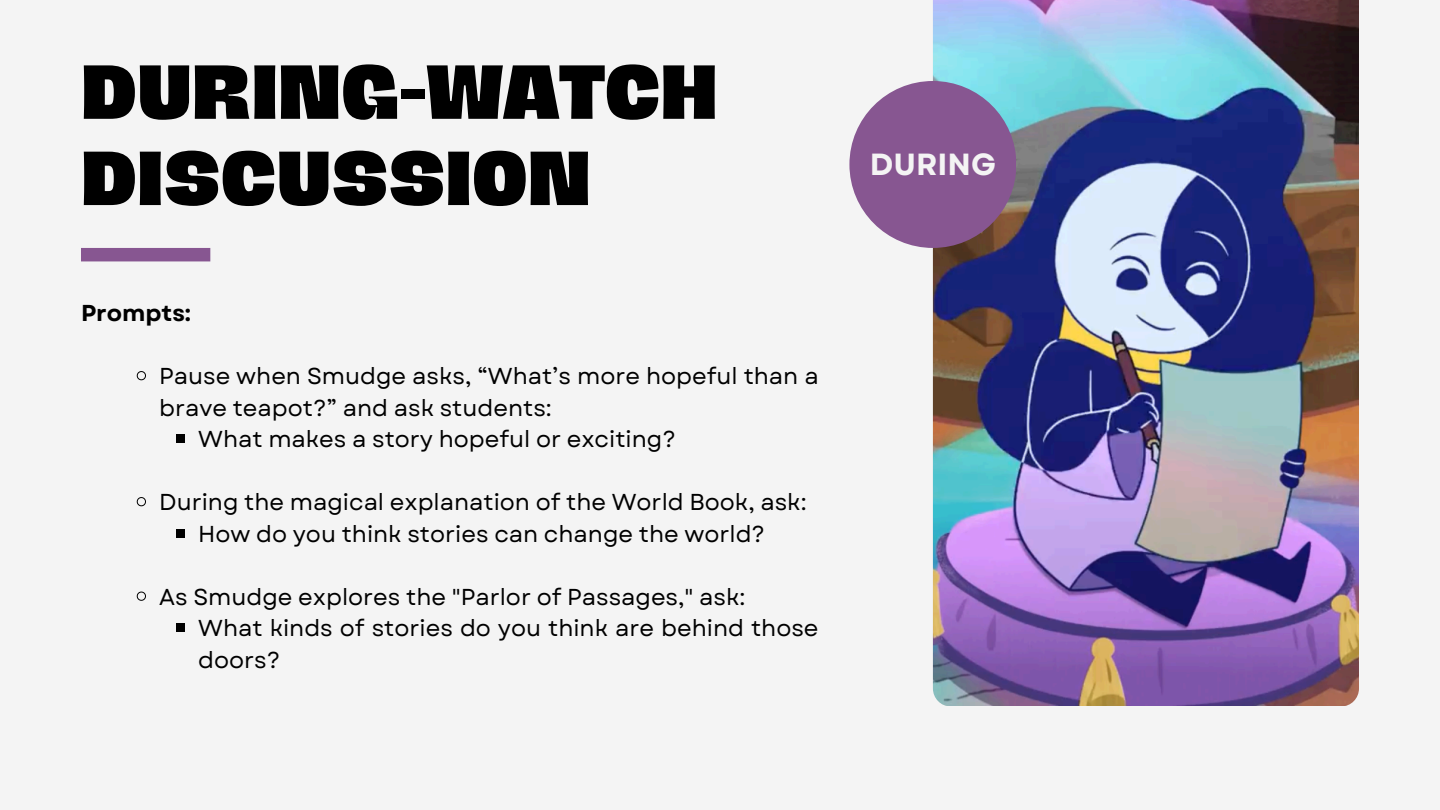
<style>
.page{position:relative;width:1440px;height:810px;background:#f4f4f4}
.page>*{position:absolute;margin:0;border:0;box-sizing:border-box;transform-origin:0 0}
.t1{font:800 70px/86.2px "Hagrid Text";color:#000}
.t2{font:700 30.5px "Garet";color:#f4f4f4}
.t3{font:23px/31.5px "Garet";color:#000}
.t4{font:700 23px "Garet";color:#000}
</style>
<div class="page">
<img style="left:933px;top:0;width:426px;height:706px">
<div style="left:849px;top:81px;width:167px;height:167px;background:#875691;border-radius:50%"></div>
<div style="left:81px;top:248px;width:129px;height:13px;background:#875691"></div>
<svg style="left:136px;top:371px;width:10px;height:10px"></svg>
<div style="left:176px;top:435px;width:8px;height:8px;background:#000"></div>
<svg style="left:136px;top:497px;width:10px;height:10px"></svg>
<div style="left:176px;top:529px;width:8px;height:8px;background:#000"></div>
<svg style="left:136px;top:591px;width:10px;height:10px"></svg>
<div style="left:176px;top:624px;width:8px;height:8px;background:#000"></div>
<h3 class="t1" style="left:81px;top:48px;width:638px">DURING-WATCH<br>DISCUSSION</h3>
<p class="t4" style="left:81px;top:297px;width:112px">Prompts:</p>
<p class="t3" style="left:159px;top:361px;width:661px">Pause when Smudge asks, “What’s more hopeful than a brave teapot?” and ask students:</p>
<p class="t3" style="left:198px;top:424px;width:479px">What makes a story hopeful or exciting?</p>
<p class="t3" style="left:159px;top:487px;width:649px">During the magical explanation of the World Book, ask:</p>
<p class="t3" style="left:198px;top:518px;width:568px">How do you think stories can change the world?</p>
<p class="t3" style="left:159px;top:581px;width:588px">As Smudge explores the "Parlor of Passages," ask:</p>
<p class="t3" style="left:198px;top:613px;width:622px">What kinds of stories do you think are behind those doors?</p>
<p class="t2" style="left:870px;top:142px;width:128px">DURING</p>
</div>
